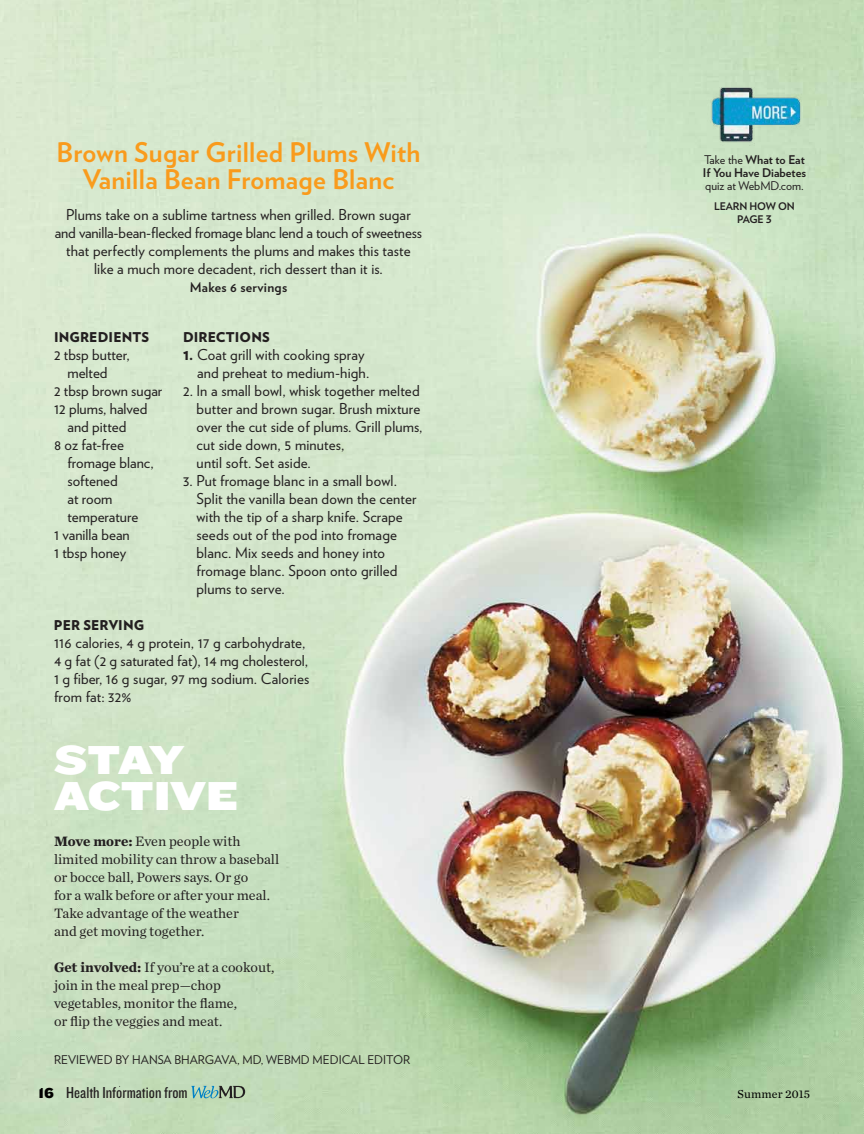
<style>
.page{position:relative;width:864px;height:1134px;background:#fff}
.page>*{position:absolute;margin:0;border:0;box-sizing:border-box;transform-origin:0 0}
.t1{font:42px/36px "Knockout HTF73 Full Heviweight";letter-spacing:-.015em;color:#fff}
.t2{font:700 27px/27px "Verlag";letter-spacing:.01em;color:#f99b1c;text-align:center}
.t3{font:16.5px "Knockout HTF29 Junior Liteweight";color:#231f20}
.t4{font:15px/18px "Verlag";letter-spacing:.01em;color:#231f20}
.t5{font:14.25px/18px "Chronicle Text G1";color:#231f20}
.t6{font:900 13.5px "Verlag";letter-spacing:.01em;color:#231f20}
.t7{font:700 13.5px "Verlag";letter-spacing:.02em;color:#231f20}
.t8{font:12px "Verlag";color:#231f20}
.t9{font:700 12px/12.8px "Verlag";color:#231f20}
.t10{font:12px "Chronicle Text G1";letter-spacing:.01em;color:#000}
.t11{font:700 10.5px/13.5px "Verlag";letter-spacing:-.01em;color:#231f20;text-align:center}
.s1{font-weight:900}
.s2{font-weight:700}
.s3{font-weight:400}
.s4{font-family:"Knockout HTF72 Full Cruiserwt";font-size:15px;color:#000}
</style>
<div class="page">
<img style="left:0;top:0;width:864px;height:1134px">
<img style="left:707px;top:81px;width:94px;height:65px">
<svg style="left:191px;top:1086px;width:54px;height:12px"></svg>
<h2 class="t2" style="left:56px;top:137px;width:366px">Brown Sugar Grilled Plums With<br>Vanilla Bean Fromage Blanc</h2>
<p class="t4" style="left:55px;top:205px;width:369px;text-align:center">Plums take on a sublime tartness when grilled. Brown sugar and vanilla-bean-flecked fromage blanc lend a touch of sweetness that perfectly complements the plums and makes this taste like a much more decadent, rich dessert than it is.</p>
<p class="t7" style="left:190px;top:277px;width:99px">Makes 6 servings</p>
<p class="t6" style="left:54px;top:326px;width:97px">INGREDIENTS</p>
<p class="t4" style="left:54px;top:345px;width:77px">2 tbsp butter,</p>
<p class="t4" style="left:68px;top:363px;width:42px">melted</p>
<p class="t4" style="left:54px;top:381px;width:110px">2 tbsp brown sugar</p>
<p class="t4" style="left:54px;top:399px;width:95px">12 plums, halved</p>
<p class="t4" style="left:68px;top:417px;width:60px">and pitted</p>
<p class="t4" style="left:54px;top:435px;width:72px">8 oz fat-free</p>
<p class="t4" style="left:68px;top:453px;width:88px">fromage blanc,</p>
<p class="t4" style="left:68px;top:471px;width:52px">softened</p>
<p class="t4" style="left:68px;top:489px;width:47px">at room</p>
<p class="t4" style="left:68px;top:507px;width:72px">temperature</p>
<p class="t4" style="left:54px;top:525px;width:77px">1 vanilla bean</p>
<p class="t4" style="left:54px;top:543px;width:74px">1 tbsp honey</p>
<p class="t6" style="left:183px;top:326px;width:88px">DIRECTIONS</p>
<p class="t4" style="left:197px;top:345px;width:174px;text-indent:-14px"><span class="s1">1.</span> Coat grill with cooking spray and preheat to medium-high.</p>
<p class="t4" style="left:197px;top:381px;width:227px;text-indent:-14px">2. In a small bowl, whisk together melted butter and brown sugar. Brush mixture over the cut side of plums. Grill plums, cut side down, 5 minutes,<br>until soft. Set aside.</p>
<p class="t4" style="left:197px;top:471px;width:222px;text-indent:-14px">3. Put fromage blanc in a small bowl.<br>Split the vanilla bean down the center with the tip of a sharp knife. Scrape seeds out of the pod into fromage blanc. Mix seeds and honey into fromage blanc. Spoon onto grilled plums to serve.</p>
<p class="t6" style="left:54px;top:614px;width:92px">PER SERVING</p>
<p class="t4" style="left:54px;top:633px;width:257px">116 calories, 4 g protein, 17 g carbohydrate, 4 g fat (2 g saturated fat), 14 mg cholesterol, 1 g fiber, 16 g sugar, 97 mg sodium. Calories from fat: 32%</p>
<h1 class="t1" style="left:54px;top:743px;width:186px">STAY<br>ACTIVE</h1>
<p class="t5" style="left:54px;top:831px;width:227px"><span class="s2">Move more:</span> Even people with limited mobility can throw a baseball or bocce ball, Powers says. Or go<br>for a walk before or after your meal.<br>Take advantage of the weather<br>and get moving together.</p>
<p class="t5" style="left:54px;top:957px;width:222px"><span class="s2">Get involved:</span> If you’re at a cookout, join in the meal prep—chop vegetables, monitor the flame,<br>or flip the veggies and meat.</p>
<p class="t8" style="left:54px;top:1043px;width:4px">.</p>
<p class="t8" style="left:54px;top:1051px;width:358px">REVIEWED BY HANSA BHARGAVA, MD, WEBMD MEDICAL EDITOR</p>
<p class="t9" style="left:703px;top:153px;width:105px"><span class="s3">Take the</span> What to Eat<br>If You Have Diabetes</p>
<p class="t8" style="left:705px;top:176px;width:100px">quiz at WebMD.com.</p>
<p class="t11" style="left:714px;top:199px;width:82px">LEARN HOW ON<br>PAGE 3</p>
<p class="t3" style="left:38px;top:1084px;width:151px"><span class="s4">16</span> Health Information from</p>
<p class="t10" style="left:738px;top:1085px;width:74px">Summer 2015</p>
</div>
